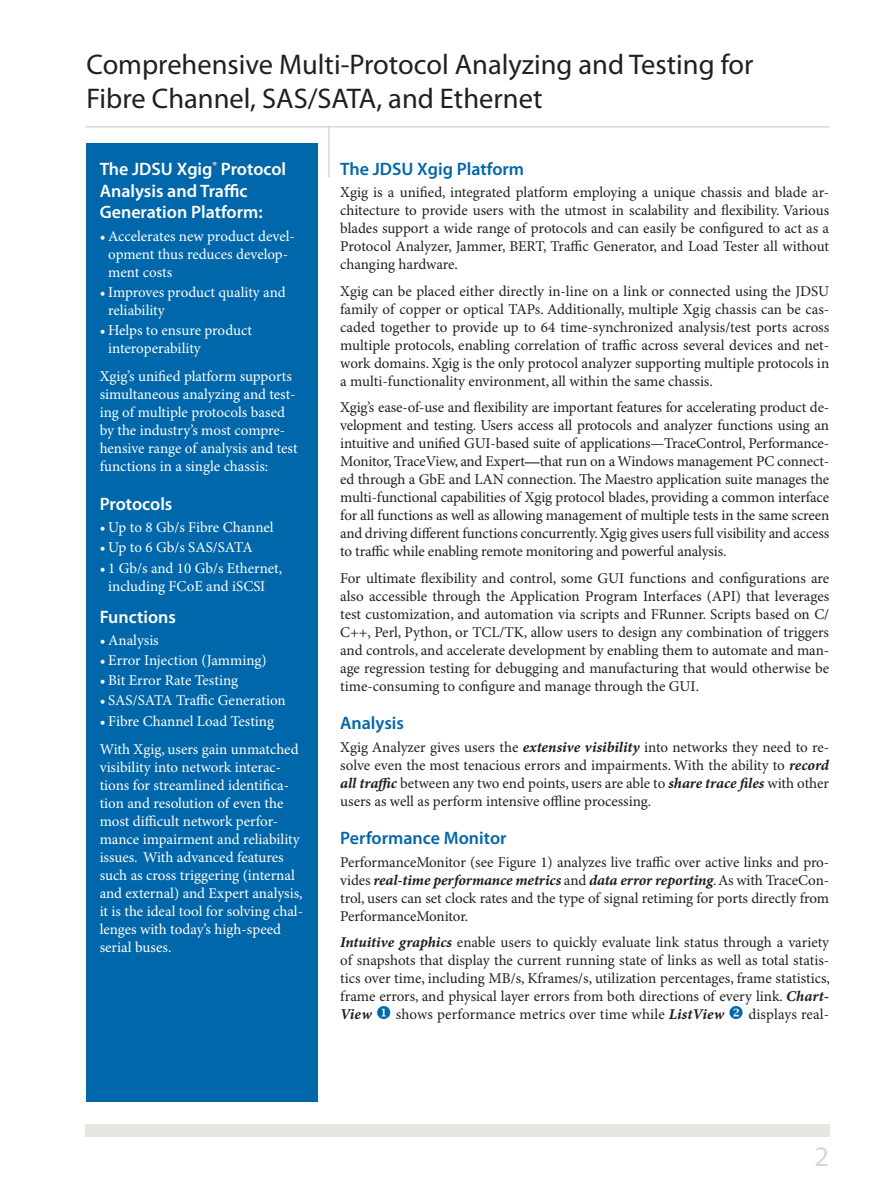
<style>
.page{position:relative;width:893px;height:1188px;background:#fff}
.page>*{position:absolute;margin:0;border:0;box-sizing:border-box;transform-origin:0 0}
.Header_page{font:28.5px/34.2px "Myriad Pro";color:#231f20}
.t1{font:28.5px "Myriad Pro";color:#d6d7d8}
.Body_header{font:600 18px/21.6px "Myriad Pro";color:#fff}
.Body_header-2{font:600 18px "Myriad Pro";color:#0067aa}
.Body{font:15px/18px "Minion Pro";letter-spacing:-.005em;color:#231f20;text-align:justify}
.Body-2{font:15px/18px "Minion Pro";color:#fff}
.Bullet_point{font:15px/18px "Minion Pro";letter-spacing:-.005em;color:#fff}
.s1{font-family:"Adobe Garamond Pro";font-weight:700}
.s2{font-family:"Minion Pro Bold It Capt"}
.s3{color:#0067aa}
</style>
<div class="page">
<hr style="left:85px;top:126px;width:744px;height:1px;background:#cec4b5">
<hr style="left:329px;top:126px;width:1px;height:52px;background:#cec4b5">
<div style="left:85px;top:1124px;width:744px;height:13px;background:#e8e6e1"></div>
<div style="left:86px;top:143px;width:231px;height:958px;background:#0067aa"></div>
<p class="Header_page" style="left:86px;top:48px;width:669px">Comprehensive Multi-Protocol Analyzing and Testing for<br>Fibre Channel, SAS/SATA, and Ethernet</p>
<p class="Body_header" style="left:100px;top:159px;width:188px">The JDSU Xgig<sup>®</sup> Protocol<br>Analysis and Traffic<br>Generation Platform:</p>
<p class="Bullet_point" style="left:108px;top:227px;width:188px">Accelerates new product devel&shy;opment thus reduces develop&shy;ment costs</p>
<p class="Bullet_point" style="left:108px;top:283px;width:179px">Improves product quality and reliability</p>
<p class="Bullet_point" style="left:108px;top:322px;width:145px">Helps to ensure product interoperability</p>
<p class="Body-2" style="left:100px;top:368px;width:199px">Xgig’s unified platform supports simultaneous analyzing and test&shy;ing of multiple protocols based by the industry’s most compre&shy;hensive range of analysis and test functions in a single chassis:</p>
<p class="Body_header" style="left:100px;top:493px;width:74px">Protocols</p>
<p class="Bullet_point" style="left:108px;top:519px;width:167px">Up to 8 Gb/s Fibre Channel</p>
<p class="Bullet_point" style="left:108px;top:539px;width:146px">Up to 6 Gb/s SAS/SATA</p>
<p class="Bullet_point" style="left:108px;top:559px;width:176px">1 Gb/s and 10 Gb/s Ethernet, including FCoE and iSCSI</p>
<p class="Body_header" style="left:100px;top:606px;width:78px">Functions</p>
<p class="Bullet_point" style="left:108px;top:632px;width:52px">Analysis</p>
<p class="Bullet_point" style="left:108px;top:652px;width:160px">Error Injection (Jamming)</p>
<p class="Bullet_point" style="left:108px;top:672px;width:131px">Bit Error Rate Testing</p>
<p class="Bullet_point" style="left:108px;top:692px;width:179px">SAS/SATA Traffic Generation</p>
<p class="Bullet_point" style="left:108px;top:712px;width:167px">Fibre Channel Load Testing</p>
<p class="Body-2" style="left:100px;top:741px;width:205px">With Xgig, users gain unmatched visibility into network interac&shy;tions for streamlined identifica&shy;tion and resolution of even the most difficult network perfor&shy;mance impairment and reliability issues. With advanced features such as cross triggering (internal and external) and Expert analysis, it is the ideal tool for solving chal&shy;lenges with today’s high-speed serial buses.</p>
<p class="Body_header-2" style="left:340px;top:159px;width:185px">The JDSU Xgig Platform</p>
<p class="Body" style="left:340px;top:184px;width:490px">Xgig is a unified, integrated platform employing a unique chassis and blade ar&shy;chitecture to provide users with the utmost in scalability and flexibility. Various blades support a wide range of protocols and can easily be configured to act as a Protocol Analyzer, Jammer, BERT, Traffic Generator, and Load Tester all without changing hardware.</p>
<p class="Body" style="left:340px;top:283px;width:491px">Xgig can be placed either directly in-line on a link or connected using the JDSU family of copper or optical TAPs. Additionally, multiple Xgig chassis can be cas&shy;caded together to provide up to 64 time-synchronized analysis/test ports across multiple protocols, enabling correlation of traffic across several devices and net&shy;work domains. Xgig is the only protocol analyzer supporting multiple protocols in a multi-functionality environment, all within the same chassis.</p>
<p class="Body" style="left:340px;top:399px;width:491px">Xgig’s ease-of-use and flexibility are important features for accelerating product de&shy;velopment and testing. Users access all protocols and analyzer functions using an intuitive and unified GUI-based suite of applications—TraceControl, Performance-Monitor, TraceView, and Expert<span class="s1">—</span>that run on a Windows management PC connect&shy;ed through a GbE and LAN connection. The Maestro application suite manages the multi-functional capabilities of Xgig protocol blades, providing a common interface for all functions as well as allowing management of multiple tests in the same screen and driving different functions concurrently. Xgig gives users full visibility and access to traffic while enabling remote monitoring and powerful analysis.</p>
<p class="Body" style="left:340px;top:570px;width:491px">For ultimate flexibility and control, some GUI functions and configurations are also accessible through the Application Program Interfaces (API) that leverages test customization, and automation via scripts and FRunner. Scripts based on C/ C++, Perl, Python, or TCL/TK, allow users to design any combination of triggers and controls, and accelerate development by enabling them to automate and man&shy;age regression testing for debugging and manufacturing that would otherwise be time-consuming to configure and manage through the GUI.</p>
<p class="Body_header-2" style="left:340px;top:713px;width:65px">Analysis</p>
<p class="Body" style="left:340px;top:739px;width:490px">Xgig Analyzer gives users the <span class="s2">extensive visibility</span> into networks they need to re&shy;solve even the most tenacious errors and impairments. With the ability to <span class="s2">record all traffic</span> between any two end points, users are able to <span class="s2">share trace files</span> with other users as well as perform intensive offline processing.</p>
<p class="Body_header-2" style="left:340px;top:828px;width:168px">Performance Monitor</p>
<p class="Body" style="left:340px;top:853px;width:490px">PerformanceMonitor (see Figure 1) analyzes live traffic over active links and pro&shy;vides <span class="s2">real-time performance metrics</span> and <span class="s2">data error reporting</span>. As with TraceCon&shy;trol, users can set clock rates and the type of signal retiming for ports directly from PerformanceMonitor.</p>
<p class="Body" style="left:340px;top:934px;width:491px"><span class="s2">Intuitive graphics</span> enable users to quickly evaluate link status through a variety of snapshots that display the current running state of links as well as total statis&shy;tics over time, including MB/s, Kframes/s, utilization percentages, frame statistics, frame errors, and physical layer errors from both directions of every link. <span class="s2">Chart-View</span> <span class="s3">◆</span> shows performance metrics over time while <span class="s2">ListView</span> <span class="s3">❖</span> displays real-</p>
<p class="t1" style="left:815px;top:1141px;width:16px">2</p>
</div>
